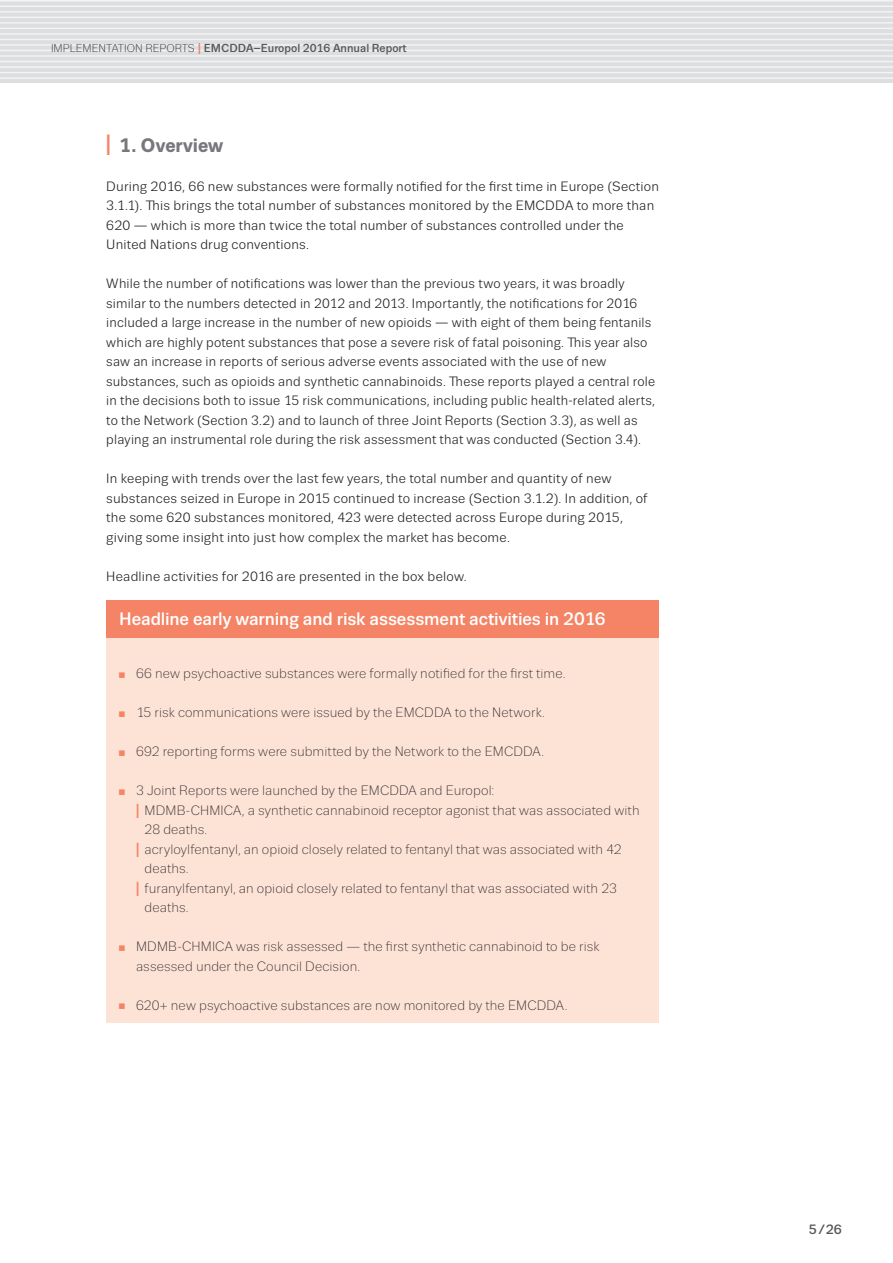
<style>
.page{position:relative;width:893px;height:1263px;background:#fff}
.page>*{position:absolute;margin:0;border:0;box-sizing:border-box;transform-origin:0 0}
.I_Headline{font:700 19.5px "Trivia Sans";letter-spacing:-.005em;color:#76787b}
.White_title_box{font:500 18px "Trivia Sans";letter-spacing:-.005em;color:#fff}
.TEXT_Regular_9_13{font:13.5px/19.5px "Trivia Sans";letter-spacing:.015em;color:#231f20}
.Bullets{font:300 13.5px/19.5px "Trivia Sans";letter-spacing:.005em;color:#231f20}
.t1{font:500 13.5px "Trivia Sans";color:#57585a}
.t2{font:500 11.55px "Trivia Sans";color:#57585a}
.s1{font-weight:300;font-size:11.25px;color:#231f20}
.s2{font-size:15.6px;color:#f48465}
.s3{font-size:29.25px;color:#f48465}
.s4{font-weight:700;font-size:20.25px;color:#f48465}
</style>
<div class="page">
<div style="left:0;top:0;width:893px;height:83px;background:#dddee0"></div>
<hr style="left:0;top:0;width:893px;height:2px;background:#f2f3f4">
<hr style="left:0;top:6px;width:893px;height:1px;background:#f2f3f4">
<hr style="left:0;top:11px;width:893px;height:2px;background:#f2f3f4">
<hr style="left:0;top:17px;width:893px;height:1px;background:#f2f3f4">
<hr style="left:0;top:22px;width:893px;height:2px;background:#f2f3f4">
<hr style="left:0;top:28px;width:893px;height:1px;background:#f2f3f4">
<hr style="left:0;top:33px;width:893px;height:2px;background:#f2f3f4">
<hr style="left:0;top:39px;width:893px;height:1px;background:#f2f3f4">
<hr style="left:0;top:44px;width:893px;height:2px;background:#f2f3f4">
<hr style="left:0;top:50px;width:893px;height:1px;background:#f2f3f4">
<hr style="left:0;top:55px;width:893px;height:2px;background:#f2f3f4">
<hr style="left:0;top:61px;width:893px;height:1px;background:#f2f3f4">
<hr style="left:0;top:66px;width:893px;height:2px;background:#f2f3f4">
<hr style="left:0;top:72px;width:893px;height:1px;background:#f2f3f4">
<hr style="left:0;top:77px;width:893px;height:2px;background:#f2f3f4">
<div style="left:106px;top:600px;width:553px;height:38px;background:#f48465"></div>
<div style="left:106px;top:638px;width:553px;height:384px;background:#fde2d6"></div>
<p class="t2" style="left:51px;top:42px;width:357px"><span class="s1">IMPLEMENTATION REPORTS</span> <span class="s2">I</span> EMCDDA–Europol 2016 Annual Report</p>
<p class="I_Headline" style="left:106px;top:134px;width:118px"><span class="s3">I</span> 1. Overview</p>
<p class="TEXT_Regular_9_13" style="left:106px;top:176px;width:554px">During 2016, 66 new substances were formally notified for the first time in Europe (Section 3.1.1). This brings the total number of substances monitored by the EMCDDA to more than 620 — which is more than twice the total number of substances controlled under the United Nations drug conventions.</p>
<p class="TEXT_Regular_9_13" style="left:106px;top:274px;width:550px">While the number of notifications was lower than the previous two years, it was broadly similar to the numbers detected in 2012 and 2013. Importantly, the notifications for 2016 included a large increase in the number of new opioids — with eight of them being fentanils which are highly potent substances that pose a severe risk of fatal poisoning. This year also saw an increase in reports of serious adverse events associated with the use of new substances, such as opioids and synthetic cannabinoids. These reports played a central role in the decisions both to issue 15 risk communications, including public health-related alerts, to the Network (Section 3.2) and to launch of three Joint Reports (Section 3.3), as well as playing an instrumental role during the risk assessment that was conducted (Section 3.4).</p>
<p class="TEXT_Regular_9_13" style="left:106px;top:469px;width:543px">In keeping with trends over the last few years, the total number and quantity of new substances seized in Europe in 2015 continued to increase (Section 3.1.2). In addition, of the some 620 substances monitored, 423 were detected across Europe during 2015, giving some insight into just how complex the market has become.</p>
<p class="TEXT_Regular_9_13" style="left:106px;top:566px;width:362px">Headline activities for 2016 are presented in the box below.</p>
<p class="White_title_box" style="left:119px;top:609px;width:488px">Headline early warning and risk assessment activities in 2016</p>
<p class="Bullets" style="left:136px;top:664px;width:431px">66 new psychoactive substances were formally notified for the first time.</p>
<p class="Bullets" style="left:136px;top:703px;width:410px">15 risk communications were issued by the EMCDDA to the Network.</p>
<p class="Bullets" style="left:136px;top:742px;width:410px">692 reporting forms were submitted by the Network to the EMCDDA.</p>
<p class="Bullets" style="left:136px;top:781px;width:360px">3 Joint Reports were launched by the EMCDDA and Europol:</p>
<p class="Bullets" style="left:145px;top:800px;width:497px;text-indent:-9px"><span class="s4">I</span> MDMB-CHMICA, a synthetic cannabinoid receptor agonist that was associated with<br>28 deaths.</p>
<p class="Bullets" style="left:145px;top:839px;width:478px;text-indent:-9px"><span class="s4">I</span> acryloylfentanyl, an opioid closely related to fentanyl that was associated with 42 deaths.</p>
<p class="Bullets" style="left:145px;top:878px;width:474px;text-indent:-9px"><span class="s4">I</span> furanylfentanyl, an opioid closely related to fentanyl that was associated with 23 deaths.</p>
<p class="Bullets" style="left:136px;top:937px;width:465px">MDMB-CHMICA was risk assessed — the first synthetic cannabinoid to be risk assessed under the Council Decision.</p>
<p class="Bullets" style="left:136px;top:995px;width:433px">620+ new psychoactive substances are now monitored by the EMCDDA.</p>
<p class="t1" style="left:809px;top:1222px;width:35px">5/26</p>
</div>
